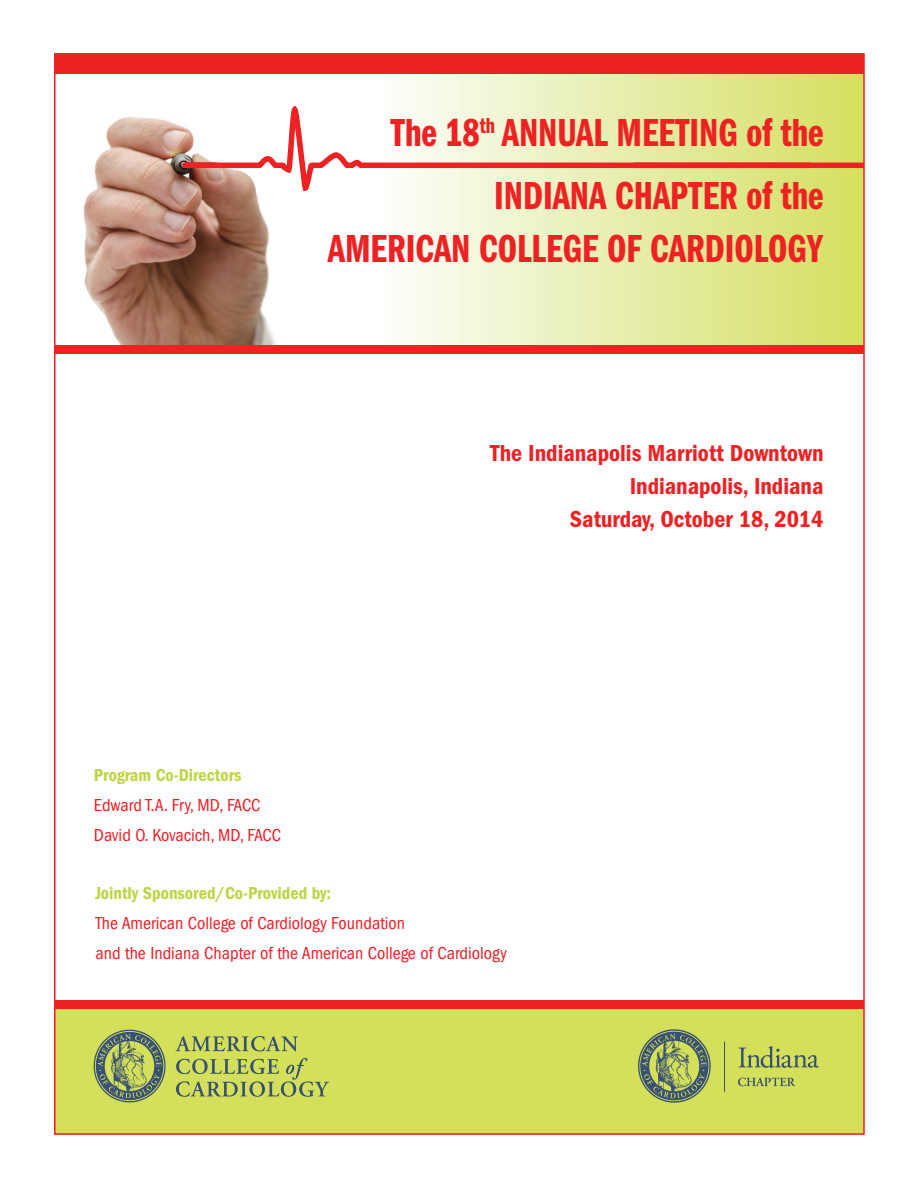
<style>
.page{position:relative;width:918px;height:1188px;background:#fff}
.page>*{position:absolute;margin:0;border:0;box-sizing:border-box;transform-origin:0 0}
.t1{font:40.5px/63px "Franklin Gothic Demi Cmpr";color:#ee2123;text-align:right}
.t2{font:600 condensed 24px/33px "Franklin Gothic";color:#ee2123;text-align:right}
.t3{font:condensed 18px/30px "Franklin Gothic";color:#ee1d23}
.t4{font:600 condensed 18px "Franklin Gothic";color:#bcd646}
</style>
<div class="page">
<div style="left:54px;top:1004px;width:810px;height:131px;background:#d4e05a"></div>
<div style="left:374px;top:54px;width:490px;height:296px;background:linear-gradient(to right,#fdfeff,#d4df5f)"></div>
<img style="left:83px;top:106px;width:213px;height:239px">
<svg style="left:182px;top:107px;width:452px;height:84px"></svg>
<div style="left:54px;top:53px;width:810px;height:21px;background:#ee2123"></div>
<div style="left:54px;top:345px;width:810px;height:9px;background:#ee2123"></div>
<div style="left:54px;top:1000px;width:810px;height:9px;background:#ee2123"></div>
<svg style="left:634px;top:107px;width:230px;height:84px"></svg>
<img style="left:94px;top:1029px;width:235px;height:73px">
<img style="left:638px;top:1029px;width:181px;height:74px">
<h1 class="t1" style="left:391px;top:102px;width:434px">THE 18<sup>TH</sup> ANNUAL MEETING OF THE<br>IN DIANA CHAPTER OF THE</h1>
<h1 class="t1" style="left:328px;top:218px;width:497px">AMERICAN COLLEGE OF CARDIOLOGY</h1>
<p class="t4" style="left:94px;top:765px;width:149px">Program Co-Directors</p>
<p class="t3" style="left:94px;top:790px;width:189px">Edward T.A. Fry, MD, FACC<br>David O. Kovacich, MD, FACC</p>
<h2 class="t2" style="left:490px;top:436px;width:335px">The Indianapolis Marriott Downtown<br>Indianapolis, Indiana<br>Saturday, October 18, 2014</h2>
<p class="t4" style="left:95px;top:883px;width:237px">Jointly Sponsored/Co-Provided by:</p>
<p class="t3" style="left:95px;top:908px;width:413px">The American College of Cardiology Foundation<br>and the Indiana Chapter of the American College of Cardiology</p>
</div>
